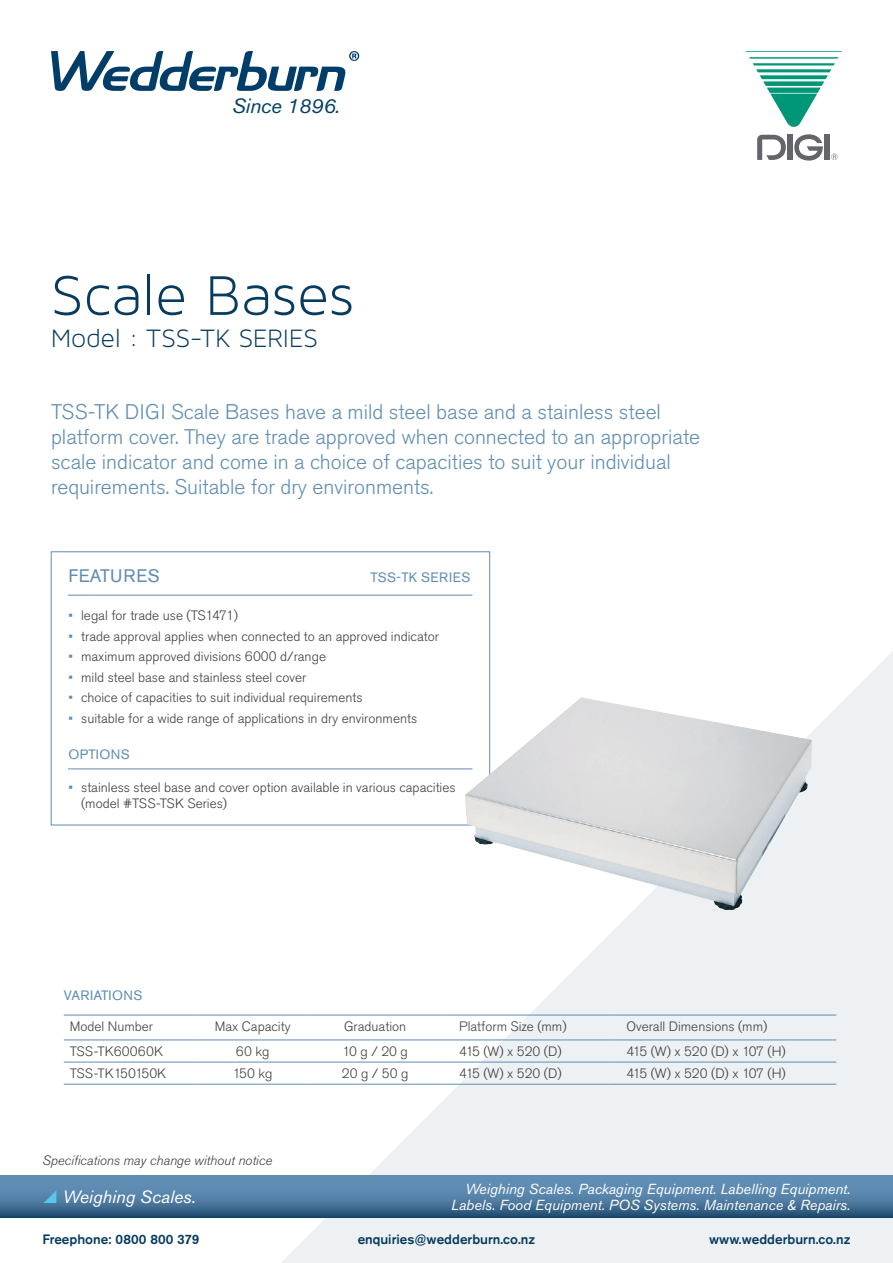
<style>
.page{position:relative;width:893px;height:1263px;background:#fff}
.page>*{position:absolute;margin:0;border:0;box-sizing:border-box;transform-origin:0 0}
.t1{font:60px "Maven Pro Light 300";letter-spacing:-.005em;color:#083b60}
.t2{font:27px "Maven Pro Light 300";color:#083b60}
.t3{font:300 21px/25.2px "Akzidenz Grotesk Pro";color:#5f8db3}
.t4{font:italic 20.55px "Akzidenz Grotesk Pro";letter-spacing:-.01em;color:#003e69}
.t5{font:18px "Akzidenz Grotesk Pro";letter-spacing:.03em;color:#5f8db3}
.t6{font:italic 17.7px "Akzidenz Grotesk Pro";color:#fff}
.t7{font:italic 14.4px "Akzidenz Grotesk Pro";color:#fff}
.t8{font:300 13.5px/16.2px "Akzidenz Grotesk Pro";color:#3e3e3f}
.t9{font:500 13.5px "Akzidenz Grotesk Pro";color:#083b60}
.t10{font:300 13.5px "Akzidenz Grotesk Pro";letter-spacing:-.055em;color:#3e3e3f}
.t11{font:italic 300 13.5px "Akzidenz Grotesk Pro";color:#3e3e3f}
.t12{font:13.5px "Akzidenz Grotesk Pro";letter-spacing:.03em;color:#5f8db3}
.t13{font:13.5px "Akzidenz Grotesk Pro";letter-spacing:.01em;color:#5f8db3}
.s1{font-weight:400;color:#5f8db3}
</style>
<div class="page">
<svg style="left:51px;top:51px;width:308px;height:40px"></svg>
<svg style="left:281px;top:651px;width:612px;height:612px;fill:#edf1f4"></svg>
<svg style="left:0;top:1175px;width:893px;height:43px;background:#4d799f"></svg>
<div style="left:51px;top:552px;width:439px;height:273px;border:1px solid #5f8db3"></div>
<hr style="left:68px;top:595px;width:404px;height:1px;background:#5f8db3">
<hr style="left:68px;top:769px;width:404px;height:1px;background:#5f8db3">
<img style="left:465px;top:697px;width:347px;height:213px">
<svg style="left:746px;top:51px;width:96px;height:76px"></svg>
<svg style="left:757px;top:135px;width:29px;height:25px"></svg>
<div style="left:788px;top:135px;width:5px;height:25px;background:#63656a"></div>
<div style="left:824px;top:135px;width:5px;height:25px;background:#63656a"></div>
<svg style="left:794px;top:134px;width:29px;height:27px"></svg>
<svg style="left:831px;top:153px;width:7px;height:7px"></svg>
<hr style="left:64px;top:1015px;width:133px;height:1px;background:#5f8db3">
<hr style="left:197px;top:1015px;width:111px;height:1px;background:#5f8db3">
<hr style="left:308px;top:1015px;width:134px;height:1px;background:#5f8db3">
<hr style="left:442px;top:1015px;width:167px;height:1px;background:#5f8db3">
<hr style="left:609px;top:1015px;width:227px;height:1px;background:#5f8db3">
<hr style="left:64px;top:1040px;width:133px;height:1px;background:#5f8db3">
<hr style="left:197px;top:1040px;width:111px;height:1px;background:#5f8db3">
<hr style="left:308px;top:1040px;width:134px;height:1px;background:#5f8db3">
<hr style="left:442px;top:1040px;width:167px;height:1px;background:#5f8db3">
<hr style="left:609px;top:1040px;width:227px;height:1px;background:#5f8db3">
<hr style="left:64px;top:1062px;width:133px;height:1px;background:#5f8db3">
<hr style="left:197px;top:1062px;width:111px;height:1px;background:#5f8db3">
<hr style="left:308px;top:1062px;width:134px;height:1px;background:#5f8db3">
<hr style="left:442px;top:1062px;width:167px;height:1px;background:#5f8db3">
<hr style="left:609px;top:1062px;width:227px;height:1px;background:#5f8db3">
<hr style="left:64px;top:1084px;width:133px;height:1px;background:#5f8db3">
<hr style="left:197px;top:1084px;width:111px;height:1px;background:#5f8db3">
<hr style="left:308px;top:1084px;width:134px;height:1px;background:#5f8db3">
<hr style="left:442px;top:1084px;width:167px;height:1px;background:#5f8db3">
<hr style="left:609px;top:1084px;width:227px;height:1px;background:#5f8db3">
<svg style="left:44px;top:1190px;width:13px;height:13px"></svg>
<p class="t4" style="left:232px;top:92px;width:109px">Since 1896.</p>
<p class="t1" style="left:51px;top:262px;width:305px">Scale Bases</p>
<p class="t2" style="left:51px;top:324px;width:269px">Model : TSS-TK SERIES</p>
<p class="t3" style="left:51px;top:399px;width:651px">TSS-TK DIGI Scale Bases have a mild steel base and a stainless steel platform cover. They are trade approved when connected to an appropriate scale indicator and come in a choice of capacities to suit your individual requirements. Suitable for dry environments.</p>
<p class="t5" style="left:68px;top:564px;width:93px">FEATURES</p>
<p class="t12" style="left:371px;top:569px;width:101px">TSS-TK SERIES</p>
<p class="t8" style="left:68px;top:607px;width:171px"><span class="s1">•</span> legal for trade use (TS1471)</p>
<p class="t8" style="left:68px;top:628px;width:372px"><span class="s1">•</span> trade approval applies when connected to an approved indicator</p>
<p class="t8" style="left:68px;top:648px;width:259px"><span class="s1">•</span> maximum approved divisions 6000 d/range</p>
<p class="t8" style="left:68px;top:669px;width:239px"><span class="s1">•</span> mild steel base and stainless steel cover</p>
<p class="t8" style="left:68px;top:689px;width:296px"><span class="s1">•</span> choice of capacities to suit individual requirements</p>
<p class="t8" style="left:68px;top:710px;width:350px"><span class="s1">•</span> suitable for a wide range of applications in dry environments</p>
<p class="t12" style="left:68px;top:746px;width:63px">OPTIONS</p>
<p class="t8" style="left:81px;top:779px;width:376px;text-indent:-13px"><span class="s1">•</span> stainless steel base and cover option available in various capacities (model #TSS-TSK Series)</p>
<p class="t13" style="left:64px;top:987px;width:80px">VARIATIONS</p>
<p class="t8" style="left:70px;top:1018px;width:85px">Model Number</p>
<p class="t8" style="left:215px;top:1018px;width:77px">Max Capacity</p>
<p class="t8" style="left:344px;top:1018px;width:64px">Graduation</p>
<p class="t8" style="left:459px;top:1018px;width:109px">Platform Size (mm)</p>
<p class="t8" style="left:626px;top:1018px;width:142px">Overall Dimensions (mm)</p>
<p class="t8" style="left:70px;top:1043px;width:95px">TSS-TK60060K</p>
<p class="t8" style="left:236px;top:1043px;width:35px">60 kg</p>
<p class="t8" style="left:342px;top:1043px;width:67px">10 g / 20 g</p>
<p class="t8" style="left:459px;top:1043px;width:104px">415 (W) x 520 (D)</p>
<p class="t10" style="left:626px;top:1042px;width:161px">415 (W) x 520 (D) x 107 (H)</p>
<p class="t8" style="left:70px;top:1065px;width:98px">TSS-TK150150K</p>
<p class="t8" style="left:233px;top:1065px;width:41px">150 kg</p>
<p class="t8" style="left:342px;top:1065px;width:68px">20 g / 50 g</p>
<p class="t8" style="left:459px;top:1065px;width:104px">415 (W) x 520 (D)</p>
<p class="t10" style="left:626px;top:1065px;width:161px">415 (W) x 520 (D) x 107 (H)</p>
<p class="t11" style="left:43px;top:1151px;width:231px">Specifications may change without notice</p>
<p class="t6" style="left:63px;top:1185px;width:134px">Weighing Scales.</p>
<p class="t7" style="left:465px;top:1179px;width:386px">Weighing Scales. Packaging Equipment. Labelling Equipment.</p>
<p class="t7" style="left:451px;top:1195px;width:401px">Labels. Food Equipment. POS Systems. Maintenance &amp; Repairs.</p>
<p class="t9" style="left:43px;top:1230px;width:159px">Freephone: 0800 800 379</p>
<p class="t9" style="left:358px;top:1230px;width:179px">enquiries@wedderburn.co.nz</p>
<p class="t9" style="left:709px;top:1230px;width:143px">www.wedderburn.co.nz</p>
</div>
